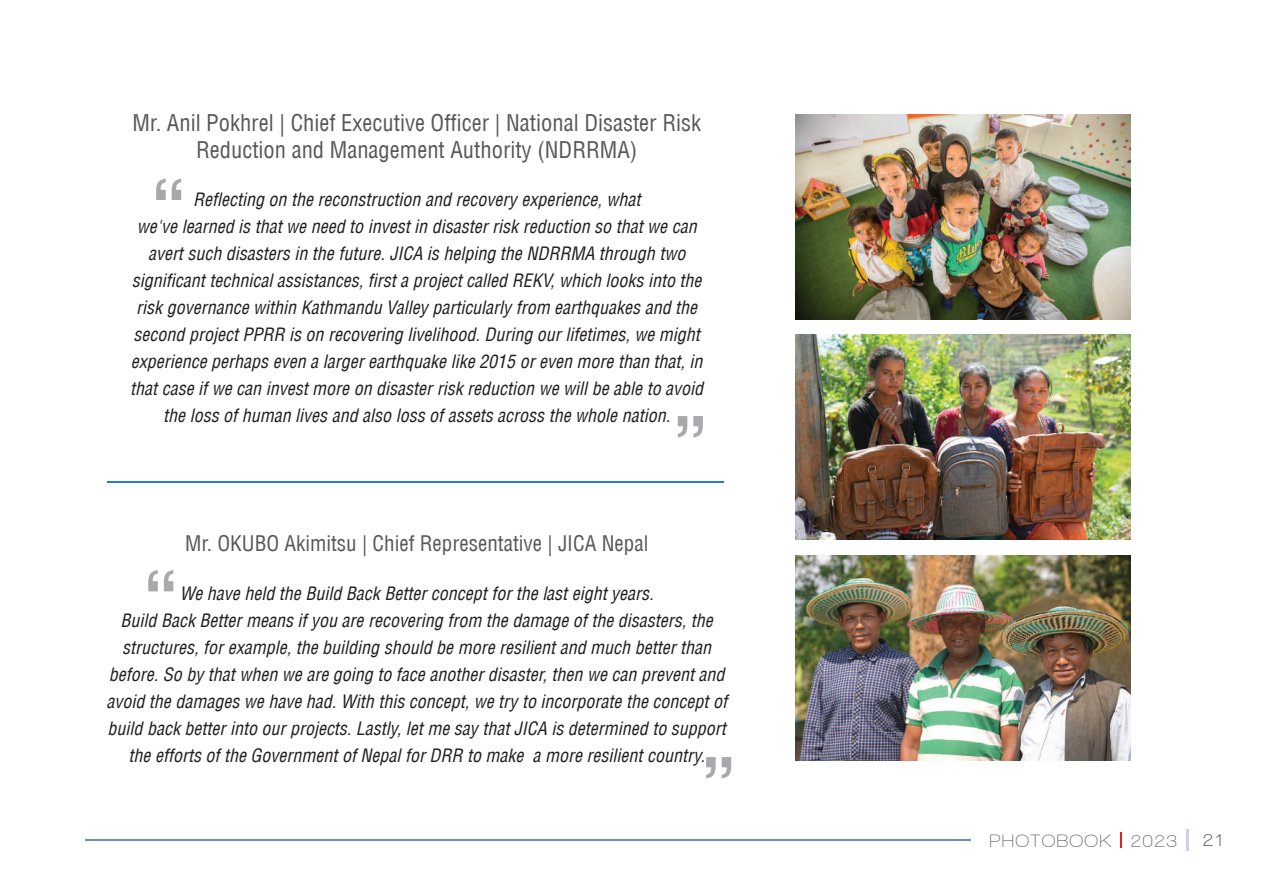
<style>
.page{position:relative;width:1263px;height:893px;background:#fff}
.page>*{position:absolute;margin:0;border:0;box-sizing:border-box;transform-origin:0 0}
.t1{font:condensed 22.5px/27px "Helvetica LT";color:#57585a;text-align:center}
.t2{font:condensed 21px "Helvetica LT";color:#57585a}
.t3{font:italic condensed 18px/27px "Helvetica LT";color:#231f20;text-align:center}
.t4{font:600 18px "Walkway Upper";letter-spacing:.075em;color:#57585a}
.t5{font:600 18px "Walkway Upper";color:#231f20}
</style>
<div class="page">
<hr style="left:1186px;top:829px;width:2px;height:21px;background:#c6d3eb">
<svg style="left:1121px;top:832px;width:1px;height:16px"></svg>
<hr style="left:85px;top:839px;width:886px;height:1px;background:#6794cd">
<img style="left:795px;top:114px;width:335px;height:205px">
<img style="left:795px;top:335px;width:335px;height:205px">
<img style="left:795px;top:555px;width:335px;height:205px">
<hr style="left:107px;top:481px;width:616px;height:1px;background:#277dc1">
<svg style="left:164px;top:570px;width:9px;height:21px"></svg>
<svg style="left:148px;top:570px;width:10px;height:21px"></svg>
<svg style="left:706px;top:757px;width:10px;height:21px"></svg>
<svg style="left:722px;top:757px;width:9px;height:21px"></svg>
<svg style="left:172px;top:179px;width:9px;height:21px"></svg>
<svg style="left:156px;top:179px;width:10px;height:21px"></svg>
<svg style="left:678px;top:416px;width:9px;height:21px"></svg>
<svg style="left:693px;top:416px;width:10px;height:21px"></svg>
<p class="t1" style="left:132px;top:109px;width:570px">Mr. Anil Pokhrel | Chief Executive Officer | National Disaster Risk<br>Reduction and Management Authority (NDRRMA)</p>
<p class="t3" style="left:130px;top:186px;width:574px">Reflecting on the reconstruction and recovery experience, what<br>we've learned is that we need to invest in disaster risk reduction so that we can avert such disasters in the future. JICA is helping the NDRRMA through two significant technical assistances, first a project called REKV, which looks into the risk governance within Kathmandu Valley particularly from earthquakes and the second project PPRR is on recovering livelihood. During our lifetimes, we might experience perhaps even a larger earthquake like 2015 or even more than that, in that case if we can invest more on disaster risk reduction we will be able to avoid the loss of human lives and also loss of assets across the whole nation.</p>
<p class="t2" style="left:185px;top:530px;width:465px">Mr. OKUBO Akimitsu | Chief Representative | JICA Nepal</p>
<p class="t3" style="left:106px;top:579px;width:622px">We have held the Build Back Better concept for the last eight years.<br>Build Back Better means if you are recovering from the damage of the disasters, the structures, for example, the building should be more resilient and much better than before. So by that when we are going to face another disaster, then we can prevent and avoid the damages we have had. With this concept, we try to incorporate the concept of build back better into our projects. Lastly, let me say that JICA is determined to support the efforts of the Government of Nepal for DRR to make a more resilient country.</p>
<p class="t4" style="left:989px;top:831px;width:189px">PHOTOBOOK 2023</p>
<p class="t5" style="left:1203px;top:830px;width:21px">21</p>
</div>
